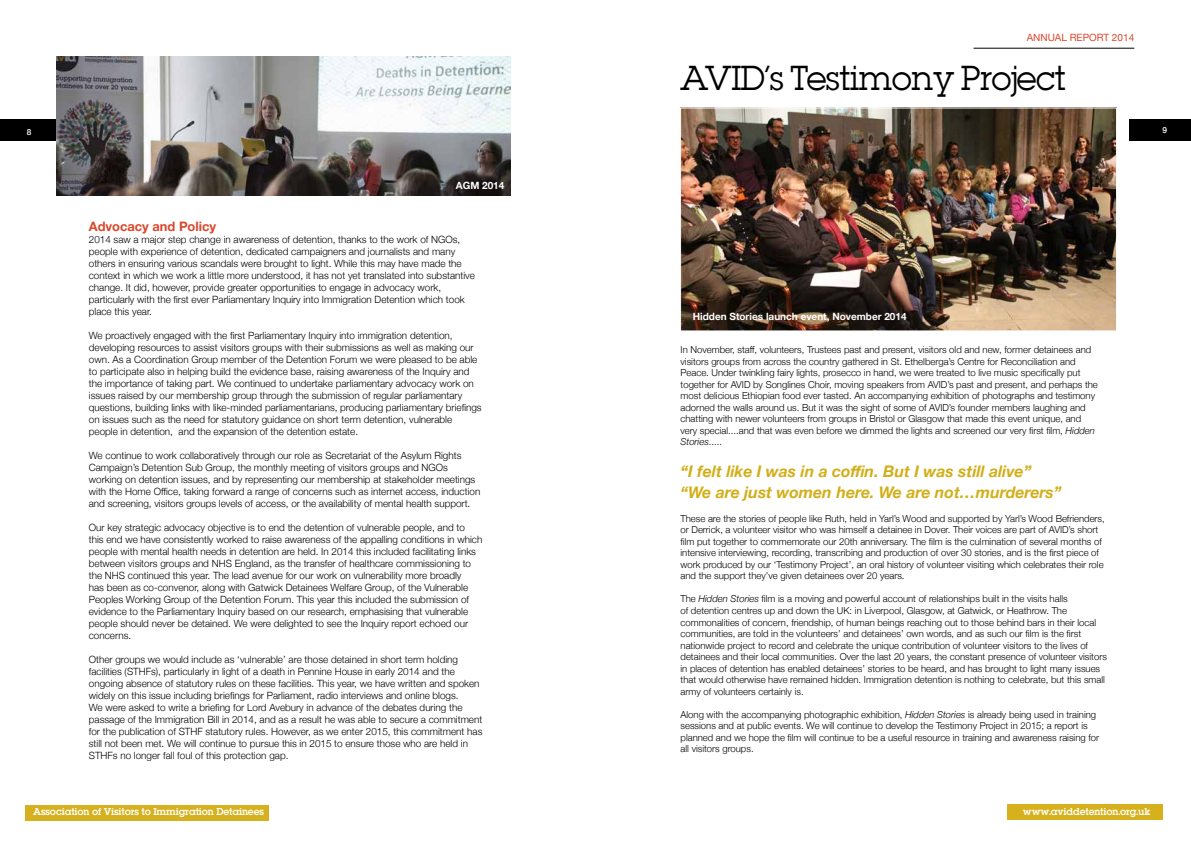
<style>
.page{position:relative;width:1191px;height:842px;background:#fff}
.page>*{position:absolute;margin:0;border:0;box-sizing:border-box;transform-origin:0 0}
.t1{font:31px "Lubalin";letter-spacing:-.04em;color:#000}
.t2{font:italic 700 16px/21px "Helvetica Neue";color:#d2af19}
.t3{font:700 13px "Helvetica Neue";color:#dc462a}
.t4{font:300 10px/12px "Helvetica Neue";color:#000}
.t5{font:700 10px "Helvetica Neue";color:#fff}
.t6{font:10px "Helvetica Neue";color:#dc462a}
.t7{font:300 9.6px/11.5px "Helvetica Neue";color:#000}
.t8{font:9px "Lubalin Demi";letter-spacing:-.02em;color:#fff}
.t9{font:500 8.3px "Helvetica Neue";color:#fff}
.s1{font-style:italic}
</style>
<div class="page">
<div style="left:1007px;top:805px;width:155px;height:15px;background:#d6b11d"></div>
<div style="left:25px;top:805px;width:244px;height:15px;background:#d6b11d"></div>
<div style="left:0;top:120px;width:61px;height:21px;background:#000"></div>
<div style="left:1129px;top:120px;width:62px;height:21px;background:#000"></div>
<hr style="left:973px;top:48px;width:161px;height:1px;background:#000">
<img style="left:57px;top:57px;width:453px;height:138px">
<img style="left:682px;top:109px;width:433px;height:220px">
<div style="left:680px;top:107px;width:437px;height:224px;border:1px solid #fff"></div>
<p class="t6" style="left:1026px;top:30px;width:109px">ANNUAL REPORT 2014</p>
<h1 class="t1" style="left:679px;top:57px;width:388px">AVID’s Testimony Project</h1>
<p class="t9" style="left:27px;top:126px;width:6px">8</p>
<p class="t9" style="left:1162px;top:123px;width:6px">9</p>
<p class="t5" style="left:456px;top:178px;width:50px">AGM 2014</p>
<h3 class="t3" style="left:89px;top:216px;width:129px">Advocacy and Policy</h3>
<p class="t4" style="left:89px;top:233px;width:387px">2014 saw a major step change in awareness of detention, thanks to the work of NGOs, people with experience of detention, dedicated campaigners and journalists and many others in ensuring various scandals were brought to light. While this may have made the context in which we work a little more understood, it has not yet translated into substantive change. It did, however, provide greater opportunities to engage in advocacy work, particularly with the first ever Parliamentary Inquiry into Immigration Detention which took place this year.</p>
<p class="t4" style="left:89px;top:329px;width:394px">We proactively engaged with the first Parliamentary Inquiry into immigration detention, developing resources to assist visitors groups with their submissions as well as making our own. As a Coordination Group member of the Detention Forum we were pleased to be able to participate also in helping build the evidence base, raising awareness of the Inquiry and the importance of taking part. We continued to undertake parliamentary advocacy work on issues raised by our membership group through the submission of regular parliamentary questions, building links with like-minded parliamentarians, producing parliamentary briefings on issues such as the need for statutory guidance on short term detention, vulnerable people in detention, and the expansion of the detention estate.</p>
<p class="t4" style="left:89px;top:449px;width:393px">We continue to work collaboratively through our role as Secretariat of the Asylum Rights Campaign’s Detention Sub Group, the monthly meeting of visitors groups and NGOs working on detention issues, and by representing our membership at stakeholder meetings with the Home Office, taking forward a range of concerns such as internet access, induction and screening, visitors groups levels of access, or the availability of mental health support.</p>
<p class="t4" style="left:89px;top:521px;width:395px">Our key strategic advocacy objective is to end the detention of vulnerable people, and to<br>this end we have consistently worked to raise awareness of the appalling conditions in which people with mental health needs in detention are held. In 2014 this included facilitating links between visitors groups and NHS England, as the transfer of healthcare commissioning to the NHS continued this year. The lead avenue for our work on vulnerability more broadly<br>has been as co-convenor, along with Gatwick Detainees Welfare Group, of the Vulnerable Peoples Working Group of the Detention Forum. This year this included the submission of evidence to the Parliamentary Inquiry based on our research, emphasising that vulnerable people should never be detained. We were delighted to see the Inquiry report echoed our concerns.</p>
<p class="t4" style="left:89px;top:653px;width:395px">Other groups we would include as ‘vulnerable’ are those detained in short term holding facilities (STHFs), particularly in light of a death in Pennine House in early 2014 and the ongoing absence of statutory rules on these facilities. This year, we have written and spoken widely on this issue including briefings for Parliament, radio interviews and online blogs.<br>We were asked to write a briefing for Lord Avebury in advance of the debates during the passage of the Immigration Bill in 2014, and as a result he was able to secure a commitment for the publication of STHF statutory rules. However, as we enter 2015, this commitment has still not been met. We will continue to pursue this in 2015 to ensure those who are held in STHFs no longer fall foul of this protection gap.</p>
<p class="t5" style="left:693px;top:309px;width:215px">Hidden Stories launch event, November 2014</p>
<p class="t7" style="left:680px;top:343px;width:419px">In November, staff, volunteers, Trustees past and present, visitors old and new, former detainees and visitors groups from across the country gathered in St. Ethelberga’s Centre for Reconciliation and Peace. Under twinkling fairy lights, prosecco in hand, we were treated to live music specifically put together for AVID by Songlines Choir, moving speakers from AVID’s past and present, and perhaps the most delicious Ethiopian food ever tasted. An accompanying exhibition of photographs and testimony adorned the walls around us. But it was the sight of some of AVID’s founder members laughing and chatting with newer volunteers from groups in Bristol or Glasgow that made this event unique, and very special....and that was even before we dimmed the lights and screened our very first film, <span class="s1">Hidden Stories</span>.....</p>
<h2 class="t2" style="left:680px;top:461px;width:382px">“I felt like I was in a coffin. But I was still alive” “We are just women here. We are not…murderers”</h2>
<p class="t7" style="left:680px;top:512px;width:426px">These are the stories of people like Ruth, held in Yarl’s Wood and supported by Yarl’s Wood Befrienders, or Derrick, a volunteer visitor who was himself a detainee in Dover. Their voices are part of AVID’s short film put together to commemorate our 20th anniversary. The film is the culmination of several months of intensive interviewing, recording, transcribing and production of over 30 stories, and is the first piece of work produced by our ‘Testimony Project’, an oral history of volunteer visiting which celebrates their role and the support they’ve given detainees over 20 years.</p>
<p class="t7" style="left:680px;top:593px;width:428px">The <span class="s1">Hidden Stories</span> film is a moving and powerful account of relationships built in the visits halls<br>of detention centres up and down the UK: in Liverpool, Glasgow, at Gatwick, or Heathrow. The commonalities of concern, friendship, of human beings reaching out to those behind bars in their local communities, are told in the volunteers’ and detainees’ own words, and as such our film is the first nationwide project to record and celebrate the unique contribution of volunteer visitors to the lives of detainees and their local communities. Over the last 20 years, the constant presence of volunteer visitors in places of detention has enabled detainees’ stories to be heard, and has brought to light many issues that would otherwise have remained hidden. Immigration detention is nothing to celebrate, but this small army of volunteers certainly is.</p>
<p class="t7" style="left:680px;top:708px;width:420px">Along with the accompanying photographic exhibition, <span class="s1">Hidden Stories</span> is already being used in training sessions and at public events. We will continue to develop the Testimony Project in 2015; a report is planned and we hope the film will continue to be a useful resource in training and awareness raising for all visitors groups.</p>
<p class="t8" style="left:33px;top:805px;width:232px">Association of Visitors to Immigration Detainees</p>
<p class="t8" style="left:1023px;top:805px;width:129px">www.aviddetention.org.uk</p>
</div>
